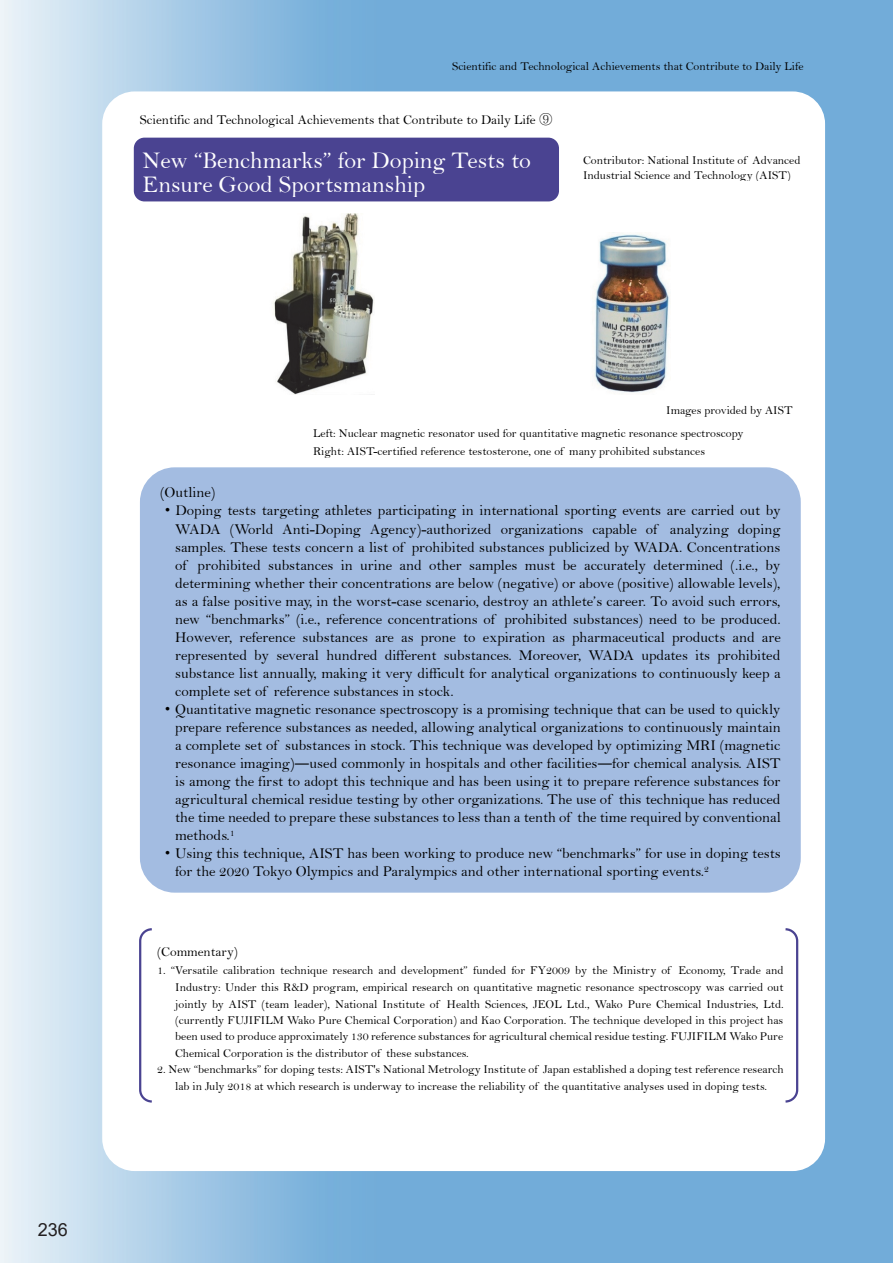
<style>
.page{position:relative;width:893px;height:1263px;background:#fff}
.page>*{position:absolute;margin:0;border:0;box-sizing:border-box;transform-origin:0 0}
.t1{font:24px/24px "Bell";color:#fff}
.t2{font:18px "Arial";color:#231f20}
.t3{font:15px "Bell";color:#000}
.t4{font:13.5px "Bell";color:#000}
.t5{font:12px/16.5px "Bell";color:#000}
.s1{font-family:"MS Mincho"}
.s2{font-family:"HG Maru Gothic MPRO"}
.s3{font-family:"Times New Roman"}
</style>
<div class="page">
<img style="left:273px;top:214px;width:101px;height:180px">
<img style="left:594px;top:232px;width:76px;height:161px">
<div style="left:140px;top:467px;width:661px;height:426px;background:#a3bce1;border-radius:35px"></div>
<svg style="left:139px;top:928px;width:13px;height:175px"></svg>
<svg style="left:785px;top:928px;width:14px;height:175px"></svg>
<div style="left:134px;top:138px;width:425px;height:63px;background:#4a4391;border-radius:11px"></div>
<p class="t5" style="left:452px;top:57px;width:353px">Scientific and Technological Achievements that Contribute to Daily Life</p>
<p class="t4" style="left:140px;top:111px;width:414px">Scientific and Technological Achievements that Contribute to Daily Life <span class="s1">⑨</span></p>
<p class="t5" style="left:583px;top:152px;width:219px;line-height:15px">Contributor: National Institute of Advanced<br>Industrial Science and Technology (AIST)</p>
<p class="t1" style="left:143px;top:148px;width:390px">New “Benchmarks” for Doping Tests to<br>Ensure Good Sportsmanship</p>
<p class="t2" style="left:38px;top:1217px;width:32px">236</p>
<p class="t5" style="left:313px;top:398px;width:481px;line-height:23.7px;text-indent:353px">Images provided by AIST<br>Left: Nuclear magnetic resonator used for quantitative magnetic resonance spectroscopy</p>
<p class="t5" style="left:313px;top:443px;width:393px">Right: AIST-certified reference testosterone, one of many prohibited substances</p>
<p class="t3" style="left:160px;top:483px;width:57px">(Outline)</p>
<p class="t3" style="left:160px;top:502px;width:622px"><span class="s2">・</span>Doping tests targeting athletes participating in international sporting events are carried out by</p>
<p class="t3" style="left:175px;top:520px;width:607px">WADA (World Anti-Doping Agency)-authorized organizations capable of analyzing doping</p>
<p class="t3" style="left:175px;top:538px;width:607px">samples. These tests concern a list of prohibited substances publicized by WADA. Concentrations</p>
<p class="t3" style="left:175px;top:556px;width:607px">of prohibited substances in urine and other samples must be accurately determined (.i.e., by</p>
<p class="t3" style="left:175px;top:574px;width:607px">determining whether their concentrations are below (negative) or above (positive) allowable levels),</p>
<p class="t3" style="left:175px;top:592px;width:607px">as a false positive may, in the worst-case scenario, destroy an athlete’s career. To avoid such errors,</p>
<p class="t3" style="left:175px;top:610px;width:607px">new “benchmarks” (i.e., reference concentrations of prohibited substances) need to be produced.</p>
<p class="t3" style="left:175px;top:628px;width:607px">However, reference substances are as prone to expiration as pharmaceutical products and are</p>
<p class="t3" style="left:175px;top:646px;width:607px">represented by several hundred different substances. Moreover, WADA updates its prohibited</p>
<p class="t3" style="left:175px;top:664px;width:607px">substance list annually, making it very difficult for analytical organizations to continuously keep a</p>
<p class="t3" style="left:175px;top:682px;width:280px">complete set of reference substances in stock.</p>
<p class="t3" style="left:160px;top:700px;width:622px"><span class="s2">・</span>Quantitative magnetic resonance spectroscopy is a promising technique that can be used to quickly</p>
<p class="t3" style="left:175px;top:718px;width:607px">prepare reference substances as needed, allowing analytical organizations to continuously maintain</p>
<p class="t3" style="left:175px;top:736px;width:607px">a complete set of substances in stock. This technique was developed by optimizing MRI (magnetic</p>
<p class="t3" style="left:175px;top:754px;width:607px">resonance imaging)<span class="s3">―</span>used commonly in hospitals and other facilities<span class="s3">―</span>for chemical analysis. AIST</p>
<p class="t3" style="left:175px;top:772px;width:607px">is among the first to adopt this technique and has been using it to prepare reference substances for</p>
<p class="t3" style="left:175px;top:790px;width:607px">agricultural chemical residue testing by other organizations. The use of this technique has reduced</p>
<p class="t3" style="left:175px;top:808px;width:607px">the time needed to prepare these substances to less than a tenth of the time required by conventional</p>
<p class="t3" style="left:175px;top:826px;width:61px">methods.<sup>1</sup></p>
<p class="t3" style="left:160px;top:844px;width:622px"><span class="s2">・</span>Using this technique, AIST has been working to produce new “benchmarks” for use in doping tests</p>
<p class="t3" style="left:175px;top:862px;width:535px">for the 2020 Tokyo Olympics and Paralympics and other international sporting events.<sup>2</sup></p>
<p class="t4" style="left:157px;top:944px;width:82px">(Commentary)</p>
<p class="t5" style="left:175px;top:962px;width:610px;text-align:justify;text-indent:-18px">1. “Versatile calibration technique research and development” funded for FY2009 by the Ministry of Economy, Trade and Industry: Under this R&amp;D program, empirical research on quantitative magnetic resonance spectroscopy was carried out jointly by AIST (team leader), National Institute of Health Sciences, JEOL Ltd., Wako Pure Chemical Industries, Ltd. (currently FUJIFILM Wako Pure Chemical Corporation) and Kao Corporation. The technique developed in this project has been used to produce approximately 130 reference substances for agricultural chemical residue testing. FUJIFILM Wako Pure Chemical Corporation is the distributor of these substances.</p>
<p class="t5" style="left:157px;top:1061px;width:628px;text-align:center">2. New “benchmarks” for doping tests: AIST's National Metrology Institute of Japan established a doping test reference research lab in July 2018 at which research is underway to increase the reliability of the quantitative analyses used in doping tests.</p>
</div>
